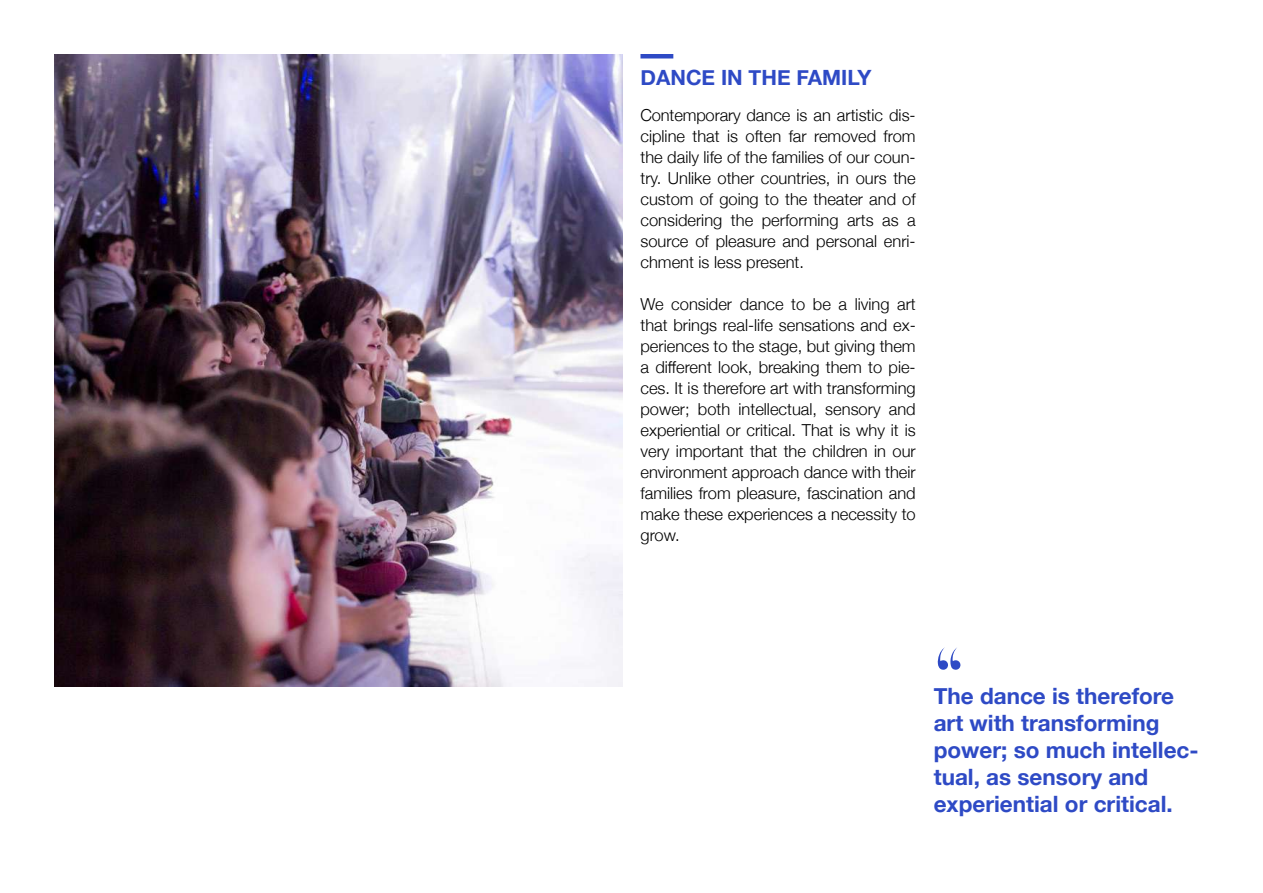
<style>
.page{position:relative;width:1263px;height:893px;background:#fff}
.page>*{position:absolute;margin:0;border:0;box-sizing:border-box;transform-origin:0 0}
.t1{font:900 66px "Silk Serif";color:#2e4ac5}
.t2{font:700 22.5px/27px "Helvetica Neue";color:#2e4ac5}
.t3{font:700 21px "Helvetica Neue";color:#2e4ac5}
.t4{font:300 16.5px/21px "Helvetica Neue";color:#000;text-align:justify}
</style>
<div class="page">
<hr style="left:640px;top:54px;width:33px;height:4px;background:#2e4ac5">
<img style="left:54px;top:54px;width:568px;height:632px">
<p class="t3" style="left:640px;top:61px;width:232px">DANCE IN THE FAMILY</p>
<p class="t4" style="left:640px;top:103px;width:277px">Contemporary dance is an artistic dis&shy;cipline that is often far removed from the daily life of the families of our coun&shy;try. Unlike other countries, in ours the custom of going to the theater and of considering the performing arts as a source of pleasure and personal enri&shy;chment is less present.</p>
<p class="t4" style="left:640px;top:292px;width:277px">We consider dance to be a living art that brings real-life sensations and ex&shy;periences to the stage, but giving them a different look, breaking them to pie&shy;ces. It is therefore art with transforming power; both intellectual, sensory and experiential or critical. That is why it is very important that the children in our environment approach dance with their families from pleasure, fascination and make these experiences a necessity to grow.</p>
<h1 class="t1" style="left:934px;top:639px;width:32px">“</h1>
<h2 class="t2" style="left:934px;top:683px;width:266px">The dance is therefore art with transforming power; so much intellec&shy;tual, as sensory and experiential or critical.</h2>
</div>
